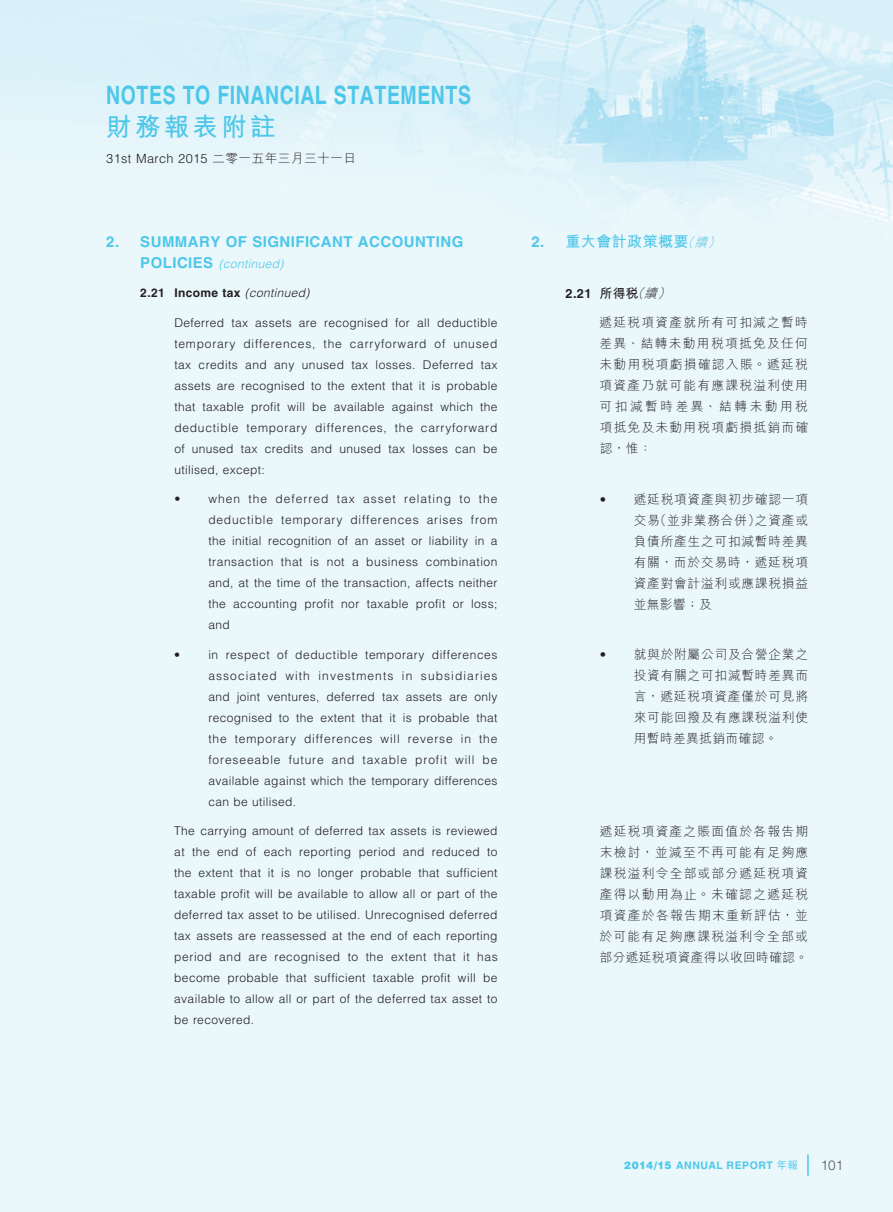
<style>
.page{position:relative;width:893px;height:1212px;background:#fff}
.page>*{position:absolute;margin:0;border:0;box-sizing:border-box;transform-origin:0 0}
.t1{font:700 25.5px "M Hei HK";letter-spacing:.13em;color:#4dc7e9}
.t2{font:700 25.35px "Helvetica";letter-spacing:.03em;color:#4dc7e9;scale:.77 1}
.t3{font:700 15px "Helvetica";color:#4dc7e9}
.t4{font:700 15px "M Hei HK";letter-spacing:.03em;color:#4dc7e9}
.t5{font:300 13.5px "Helvetica";color:#57585a}
.t6{font:300 12.75px/21px "M Hei HK";letter-spacing:.06em;color:#231f20;text-align:justify}
.t7{font:300 12.75px "Helvetica";letter-spacing:.03em;color:#231f20}
.t8{font:700 12.75px "Helvetica";color:#231f20}
.t9{font:300 12px/21px "Helvetica";letter-spacing:.03em;color:#231f20;text-align:justify}
.t10{font:700 12px "Helvetica";letter-spacing:.03em;color:#231f20}
.t11{font:italic 300 12px "Helvetica";letter-spacing:.03em;color:#4dc7e9}
.t12{font:700 10.5px "Helvetica";letter-spacing:.05em;color:#4dc7e9}
.s1{font-family:"M Hei HK"}
.s2{font-weight:300;font-style:italic}
.s3{font-family:"Helvetica"}
.s4{font-weight:300;font-style:italic;font-size:12.75px}
.s5{font-family:"M Hei HK";font-weight:300;font-style:italic}
.s6{font-weight:900}
.s7{font-family:"M Hei HK";font-weight:500}
</style>
<div class="page">
<img style="left:0;top:0;width:1px;height:1212px">
<hr style="left:807px;top:1154px;width:2px;height:21px;background:#4dc7e9">
<h2 class="t2" style="left:106px;top:80px;width:475px">NOTES TO FINANCIAL STATEMENTS</h2>
<h1 class="t1" style="left:106px;top:108px;width:171px">財務報表附註</h1>
<p class="t7" style="left:106px;top:151px;width:251px">31st March 2015 <span class="s1">二零一五年三月三十一日</span></p>
<p class="t3" style="left:106px;top:232px;width:57px">2. SUMMARY</p>
<p class="t3" style="left:226px;top:232px;width:37px">OF SIGNIFICANT</p>
<p class="t3" style="left:358px;top:232px;width:12px">ACCOUNTING</p>
<p class="t3" style="left:140px;top:253px;width:10px">POLICIES</p>
<p class="t11" style="left:219px;top:256px;width:66px">(continued)</p>
<p class="t10" style="left:140px;top:286px;width:171px">2.21 INCOME TAX <span class="s2">(continued)</span></p>
<p class="t9" style="left:174px;top:312px;width:325px">Deferred tax assets are recognised for all deductible temporary differences, the carryforward of unused tax credits and any unused tax losses. Deferred tax assets are recognised to the extent that it is probable that taxable profit will be available against which the deductible temporary differences, the carryforward of unused tax credits and unused tax losses can be utilised, except:</p>
<p class="t9" style="left:208px;top:488px;width:291px;text-indent:-34px">• when the deferred tax asset relating to the deductible temporary differences arises from the initial recognition of an asset or liability in a transaction that is not a business combination and, at the time of the transaction, affects neither the accounting profit nor taxable profit or loss; and</p>
<p class="t9" style="left:208px;top:644px;width:291px;text-indent:-34px">• in respect of deductible temporary differences associated with investments in subsidiaries and joint ventures, deferred tax assets are only recognised to the extent that it is probable that the temporary differences will reverse in the foreseeable future and taxable profit will be available against which the temporary differences can be utilised.</p>
<p class="t9" style="left:174px;top:820px;width:325px">The carrying amount of deferred tax assets is reviewed at the end of each reporting period and reduced to the extent that it is no longer probable that sufficient taxable profit will be available to allow all or part of the deferred tax asset to be utilised. Unrecognised deferred tax assets are reassessed at the end of each reporting period and are recognised to the extent that it has become probable that sufficient taxable profit will be available to allow all or part of the deferred tax asset to be recovered.</p>
<p class="t4" style="left:531px;top:231px;width:195px"><span class="s3">2.</span> 重大會計政策概要<span class="s4">（續）</span></p>
<p class="t8" style="left:566px;top:285px;width:111px">2.21 <span class="s1">所得稅</span><span class="s5">（續）</span></p>
<p class="t6" style="left:600px;top:312px;width:210px">遞延稅項資產就所有可扣減之暫時差異、結轉未動用稅項抵免及任何未動用稅項虧損確認入賬。遞延稅項資產乃就可能有應課稅溢利使用可扣減暫時差異、結轉未動用稅項抵免及未動用稅項虧損抵銷而確認，惟：</p>
<p class="t6" style="left:634px;top:488px;width:176px;text-indent:-34px"><span class="s3">•</span> 遞延稅項資產與初步確認一項交易（並非業務合併）之資產或負債所產生之可扣減暫時差異有關，而於交易時，遞延稅項資產對會計溢利或應課稅損益並無影響；及</p>
<p class="t6" style="left:634px;top:644px;width:176px;text-indent:-34px"><span class="s3">•</span> 就與於附屬公司及合營企業之投資有關之可扣減暫時差異而言，遞延稅項資產僅於可見將來可能回撥及有應課稅溢利使用暫時差異抵銷而確認。</p>
<p class="t6" style="left:600px;top:820px;width:210px">遞延稅項資產之賬面值於各報告期末檢討，並減至不再可能有足夠應課稅溢利令全部或部分遞延稅項資產得以動用為止。未確認之遞延稅項資產於各報告期末重新評估，並於可能有足夠應課稅溢利令全部或部分遞延稅項資產得以收回時確認。</p>
<p class="t12" style="left:624px;top:1159px;width:176px"><span class="s6">2014/15</span> ANNUAL REPORT <span class="s7">年報</span></p>
<p class="t5" style="left:821px;top:1157px;width:24px">101</p>
</div>
